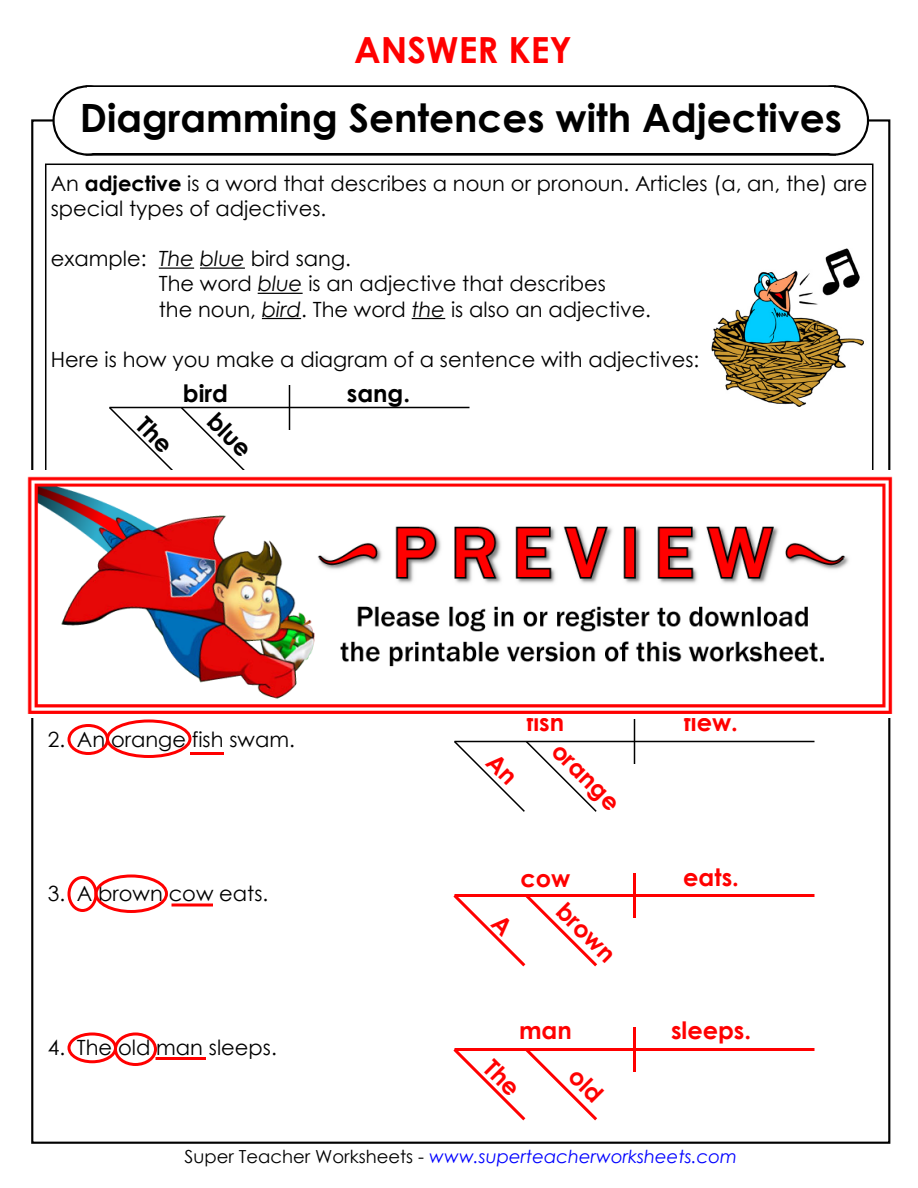
<style>
.page{position:relative;width:918px;height:1188px;background:#fff}
.page>*{position:absolute;margin:0;border:0;box-sizing:border-box;transform-origin:0 0}
.t1{font:700 39px "Century Gothic 2";color:#000}
.t2{font:700 36px "Century Gothic 2";color:#f00}
.t3{font:700 24px "Century Gothic 2";color:#f00}
.t4{font:700 24px "Century Gothic 2";color:#000}
.t5{font:21px/25.2px "Century Gothic 2";color:#000}
.t6{font:italic 18px "Century Gothic 2";color:#00f}
.s1{font-weight:700}
.s2{font-style:italic}
.s3{font-style:normal;color:#000}
</style>
<div class="page">
<div style="left:799px;top:85px;width:70px;height:71px;border:4px solid #000;border-radius:50%"></div>
<div style="left:86px;top:85px;width:750px;height:71px;border:4px solid #000"></div>
<div style="left:53px;top:85px;width:70px;height:71px;border:4px solid #000;border-radius:50%"></div>
<div style="left:801px;top:87px;width:66px;height:66px;background:#fff;border-radius:50%"></div>
<div style="left:88px;top:87px;width:746px;height:66px;background:#fff"></div>
<div style="left:55px;top:87px;width:66px;height:66px;background:#fff;border-radius:50%"></div>
<hr style="left:159px;top:268px;width:35px;height:1px;background:#000">
<hr style="left:200px;top:268px;width:45px;height:1px;background:#000">
<hr style="left:258px;top:293px;width:45px;height:1px;background:#000">
<hr style="left:262px;top:318px;width:39px;height:1px;background:#000">
<hr style="left:412px;top:318px;width:33px;height:1px;background:#000">
<img style="left:711px;top:249px;width:153px;height:157px">
<hr style="left:110px;top:407px;width:360px;height:1px;background:#000">
<hr style="left:289px;top:385px;width:1px;height:45px;background:#000">
<hr style="left:454px;top:741px;width:360px;height:1px;background:#000">
<hr style="left:634px;top:719px;width:1px;height:45px;background:#000">
<hr style="left:454px;top:894px;width:360px;height:3px;background:#f00">
<hr style="left:633px;top:873px;width:3px;height:45px;background:#f00">
<hr style="left:454px;top:1048px;width:360px;height:3px;background:#f00">
<hr style="left:633px;top:1027px;width:3px;height:45px;background:#f00">
<div style="left:68px;top:724px;width:41px;height:31px;border:3px solid #f00;border-radius:50%"></div>
<div style="left:106px;top:720px;width:86px;height:38px;border:3px solid #f00;border-radius:50%"></div>
<div style="left:68px;top:876px;width:30px;height:36px;border:3px solid #f00;border-radius:50%"></div>
<div style="left:94px;top:875px;width:74px;height:38px;border:3px solid #f00;border-radius:50%"></div>
<div style="left:68px;top:1033px;width:49px;height:30px;border:3px solid #f00;border-radius:50%"></div>
<div style="left:114px;top:1033px;width:43px;height:33px;border:3px solid #f00;border-radius:50%"></div>
<hr style="left:190px;top:752px;width:34px;height:3px;background:#f00">
<hr style="left:171px;top:904px;width:42px;height:3px;background:#f00">
<hr style="left:156px;top:1057px;width:50px;height:3px;background:#f00">
<img style="left:27px;top:476px;width:866px;height:238px">
<svg style="left:107px;top:406px;width:146px;height:73px"></svg>
<svg style="left:454px;top:740px;width:144px;height:72px"></svg>
<svg style="left:453px;top:894px;width:144px;height:73px"></svg>
<svg style="left:453px;top:1048px;width:144px;height:73px"></svg>
<h2 class="t2" style="left:354px;top:23px;width:219px">ANSWER KEY</h2>
<h1 class="t1" style="left:80px;top:88px;width:764px">Diagramming Sentences with Adjectives</h1>
<p class="t5" style="left:51px;top:170px;width:818px">An <span class="s1">adjective</span> is a word that describes a noun or pronoun. Articles (a, an, the) are special types of adjectives.</p>
<p class="t5" style="left:159px;top:246px;width:494px;text-indent:-108px">example: <span class="s2">The blue</span> bird sang.<br>The word <span class="s2">blue</span> is an adjective that describes<br>the noun, <span class="s2">bird</span>. The word <span class="s2">the</span> is also an adjective.</p>
<p class="t5" style="left:51px;top:346px;width:650px">Here is how you make a diagram of a sentence with adjectives:</p>
<p class="t4" style="left:183px;top:375px;width:47px">bird</p>
<p class="t4" style="left:347px;top:375px;width:65px">sang.</p>
<p class="t4" style="left:224px;top:404px;width:53px;rotate:45deg">blue</p>
<p class="t5" style="left:48px;top:726px;width:249px">2. An orange fish swam.</p>
<p class="t5" style="left:48px;top:880px;width:222px">3. A brown cow eats.</p>
<p class="t5" style="left:48px;top:1035px;width:231px">4. The old man sleeps.</p>
<p class="t3" style="left:527px;top:704px;width:39px">fish</p>
<p class="t3" style="left:569px;top:734px;width:86px;rotate:45deg">orange</p>
<p class="t3" style="left:521px;top:860px;width:51px">cow</p>
<p class="t3" style="left:573px;top:894px;width:74px;rotate:45deg">brown</p>
<p class="t3" style="left:684px;top:704px;width:55px">flew.</p>
<p class="t3" style="left:683px;top:860px;width:57px">eats.</p>
<p class="t3" style="left:519px;top:1013px;width:54px">man</p>
<p class="t3" style="left:671px;top:1013px;width:82px">sleeps.</p>
<p class="t6" style="left:185px;top:1144px;width:554px"><span class="s3">Super Teacher Worksheets -</span> www.superteacherworksheets.com</p>
</div>
